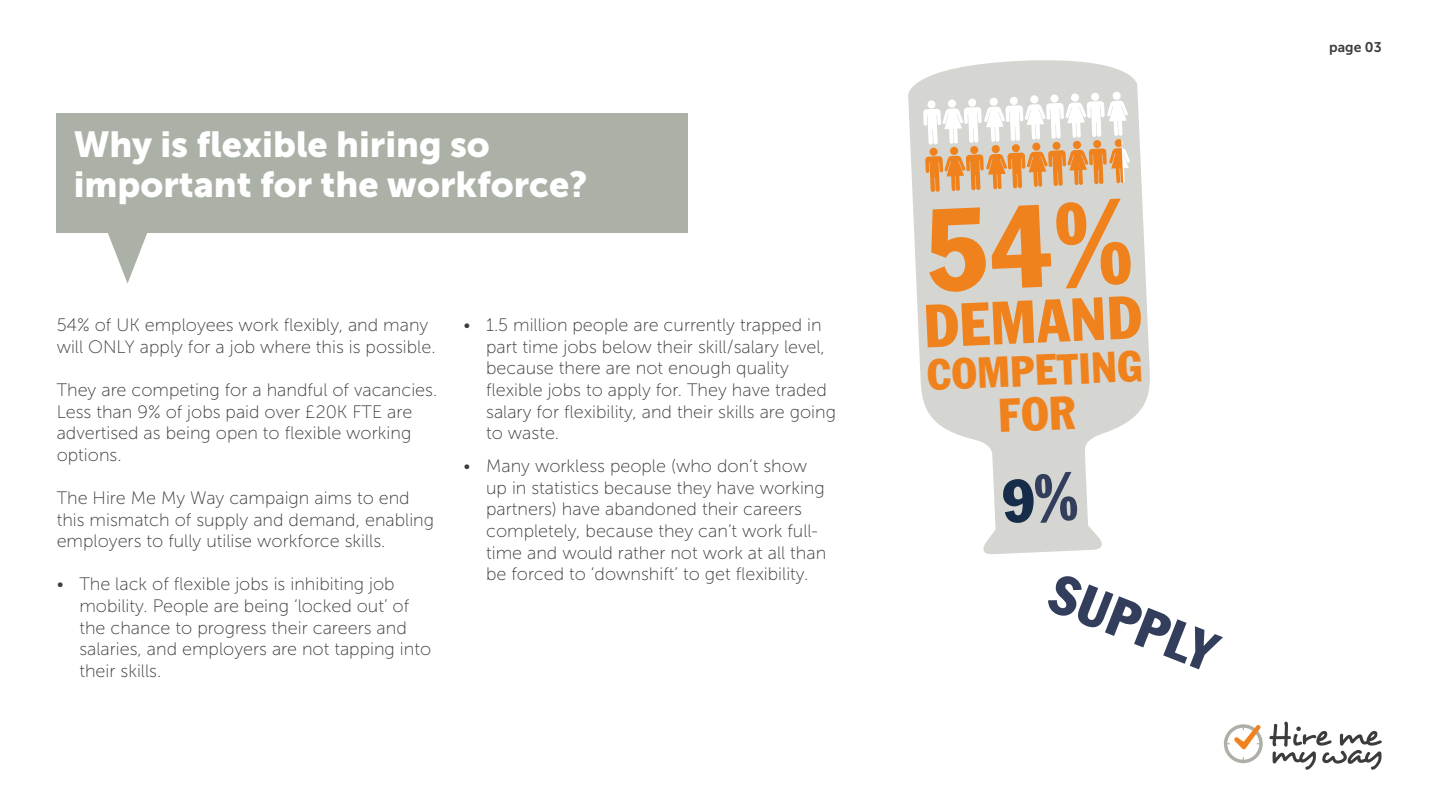
<style>
.page{position:relative;width:1440px;height:811px;background:#fff}
.page>*{position:absolute;margin:0;border:0;box-sizing:border-box;transform-origin:0 0}
.t1{font:condensed 59.8px "Franklin Gothic";color:#f0821d}
.t2{font:condensed 54.4px "Franklin Gothic";color:#323e5b}
.t3{font:condensed 42.8px "Franklin Gothic";color:#f0821d}
.t4{font:36px/40px "Museo Sans 900";color:#fff}
.t5{font:18px/21.6px "Museo Sans 100";color:#3c3c3b}
.t6{font:14px "Museo Sans 700";color:#3c3c3b}
</style>
<div class="page">
<svg style="left:1269px;top:721px;width:113px;height:48px"></svg>
<svg style="left:1224px;top:724px;width:39px;height:39px"></svg>
<svg style="left:98px;top:232px;width:59px;height:51px"></svg>
<div style="left:57px;top:113px;width:631px;height:119px;background:#acb1a7"></div>
<svg style="left:908px;top:60px;width:242px;height:494px;fill:#d5d6d2"></svg>
<svg style="left:923px;top:92px;width:207px;height:100px"></svg>
<div style="left:927px;top:198px;width:205px;height:95px;background:#d5d6d2"></div>
<div style="left:1000px;top:395px;width:76px;height:37px;background:#d5d6d2"></div>
<div style="left:1002px;top:472px;width:76px;height:51px;background:#d5d6d2"></div>
<h3 class="t4" style="left:74px;top:125px;width:515px">Why is flexible hiring so important for the workforce?</h3>
<p class="t5" style="left:57px;top:314px;width:380px">54% of UK employees work flexibly, and many will ONLY apply for a job where this is possible.</p>
<p class="t5" style="left:57px;top:379px;width:382px">They are competing for a handful of vacancies.<br>Less than 9% of jobs paid over £20K FTE are advertised as being open to flexible working options.</p>
<p class="t5" style="left:57px;top:487px;width:379px">The Hire Me My Way campaign aims to end this mismatch of supply and demand, enabling employers to fully utilise workforce skills.</p>
<p class="t5" style="left:79px;top:573px;width:353px;text-indent:-23px">• The lack of flexible jobs is inhibiting job mobility. People are being ‘locked out’ of the chance to progress their careers and salaries, and employers are not tapping into their skills.</p>
<p class="t5" style="left:486px;top:314px;width:351px;text-indent:-23px">• 1.5 million people are currently trapped in part time jobs below their skill/salary level, because there are not enough quality flexible jobs to apply for. They have traded salary for flexibility, and their skills are going to waste.</p>
<p class="t5" style="left:486px;top:455px;width:342px;text-indent:-23px">• Many workless people (who don’t show up in statistics because they have working partners) have abandoned their careers completely, because they can’t work full&shy;time and would rather not work at all than be forced to ‘downshift’ to get flexibility.</p>
<h1 class="t1" style="left:922px;top:291px;width:219px;rotate:-3deg">DEMAND</h1>
<h3 class="t3" style="left:927px;top:348px;width:216px;rotate:-2deg">COMPETING</h3>
<h2 class="t2" style="left:1065px;top:559px;width:177px;rotate:22deg">SUPPLY</h2>
<p class="t6" style="left:1329px;top:39px;width:54px">page 03</p>
</div>
